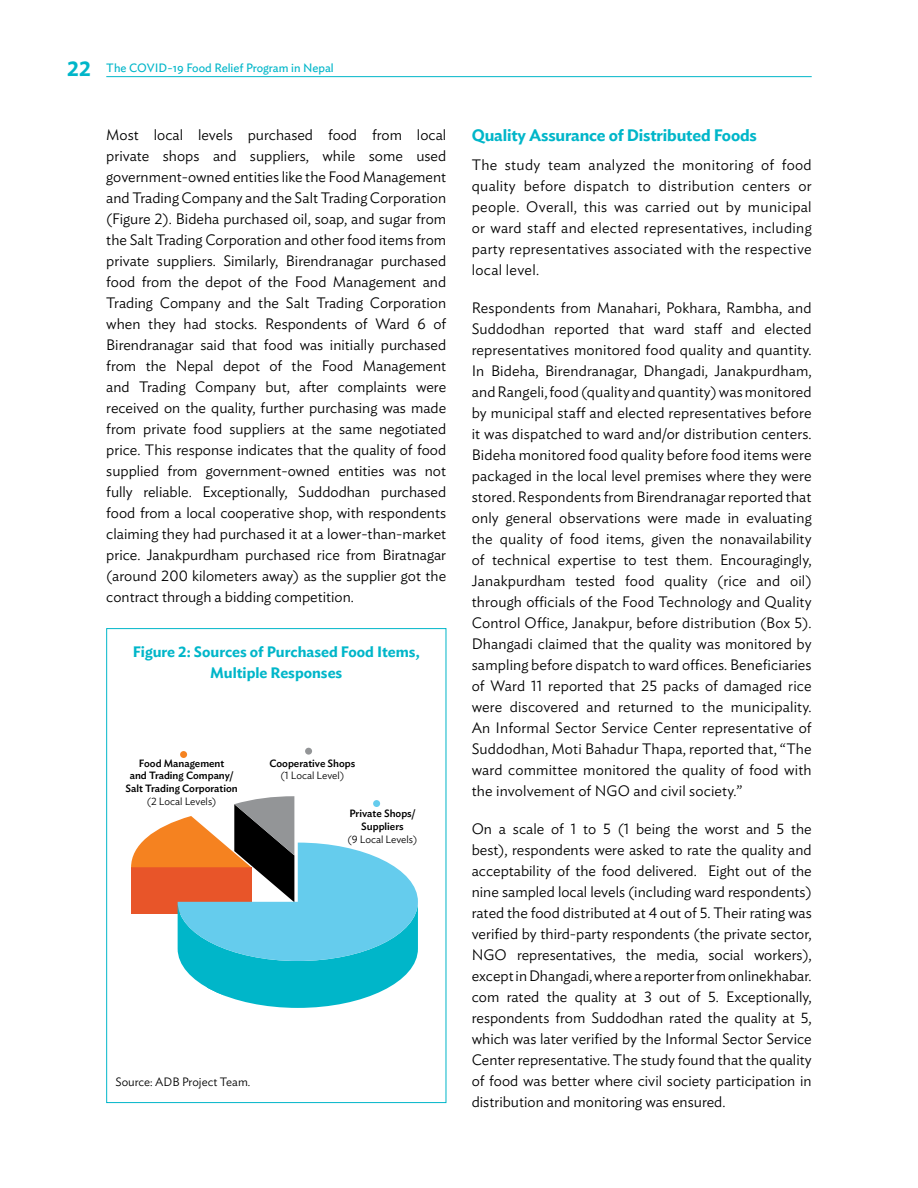
<style>
.page{position:relative;width:918px;height:1188px;background:#fff}
.page>*{position:absolute;margin:0;border:0;box-sizing:border-box;transform-origin:0 0}
.t1{font:600 16.5px "Ideal Sans";letter-spacing:-.01em;color:#00b6c9}
.t2{font:300 15px/21px "Ideal Sans";color:#000;text-align:justify}
.t3{font:600 15px/21px "Ideal Sans";color:#00b6c9;text-align:center}
.t4{font:12px "Ideal Sans";color:#00b6c9}
.t5{font:300 12px "Ideal Sans";color:#000}
.t6{font:500 10.5px/12.6px "Ideal Sans";color:#000;text-align:center}
.t7{font:300 10.5px "Ideal Sans";color:#000}
.s1{font-weight:600;font-size:21px}
</style>
<div class="page">
<hr style="left:106px;top:76px;width:706px;height:1px;background:#00b6c9">
<svg style="left:131px;top:796px;width:287px;height:212px"></svg>
<div style="left:106px;top:628px;width:340px;height:475px;border:1px solid #00b6c9"></div>
<div style="left:180px;top:751px;width:7px;height:7px;background:#f58220;border-radius:50%"></div>
<div style="left:305px;top:748px;width:7px;height:7px;background:#939597;border-radius:50%"></div>
<div style="left:373px;top:800px;width:7px;height:7px;background:#65cced;border-radius:50%"></div>
<p class="t4" style="left:67px;top:59px;width:268px"><span class="s1">22</span> The COVID-19 Food Relief Program in Nepal</p>
<p class="t2" style="left:106px;top:123px;width:341px">Most local levels purchased food from local private shops and suppliers, while some used government-owned entities like the Food Management and Trading Company and the Salt Trading Corporation (Figure 2). Bideha purchased oil, soap, and sugar from the Salt Trading Corporation and other food items from private suppliers. Similarly, Birendranagar purchased food from the depot of the Food Management and Trading Company and the Salt Trading Corporation when they had stocks. Respondents of Ward 6 of Birendranagar said that food was initially purchased from the Nepal depot of the Food Management and Trading Company but, after complaints were received on the quality, further purchasing was made from private food suppliers at the same negotiated price. This response indicates that the quality of food supplied from government-owned entities was not fully reliable. Exceptionally, Suddodhan purchased food from a local cooperative shop, with respondents claiming they had purchased it at a lower-than-market price. Janakpurdham purchased rice from Biratnagar (around 200 kilometers away) as the supplier got the contract through a bidding competition.</p>
<p class="t3" style="left:133px;top:640px;width:288px">Figure 2: Sources of Purchased Food Items,<br>Multiple Responses</p>
<p class="t6" style="left:126px;top:756px;width:114px">Food Management<br>and Trading Company/<br>Salt Trading Corporation</p>
<p class="t7" style="left:147px;top:793px;width:71px">(2 Local Levels)</p>
<p class="t6" style="left:269px;top:756px;width:88px">Cooperative Shops</p>
<p class="t7" style="left:281px;top:768px;width:65px">(1 Local Level)</p>
<p class="t6" style="left:349px;top:807px;width:68px">Private Shops/<br>Suppliers</p>
<p class="t7" style="left:348px;top:831px;width:71px">(9 Local Levels)</p>
<p class="t5" style="left:115px;top:1073px;width:136px">Source: ADB Project Team.</p>
<p class="t1" style="left:472px;top:122px;width:287px">Quality Assurance of Distributed Foods</p>
<p class="t2" style="left:472px;top:153px;width:341px">The study team analyzed the monitoring of food quality before dispatch to distribution centers or people. Overall, this was carried out by municipal or ward staff and elected representatives, including party representatives associated with the respective local level.</p>
<p class="t2" style="left:472px;top:296px;width:341px">Respondents from Manahari, Pokhara, Rambha, and Suddodhan reported that ward staff and elected representatives monitored food quality and quantity.<br>In Bideha, Birendranagar, Dhangadi, Janakpurdham, and Rangeli, food (quality and quantity) was monitored by municipal staff and elected representatives before it was dispatched to ward and/or distribution centers.<br>Bideha monitored food quality before food items were packaged in the local level premises where they were stored. Respondents from Birendranagar reported that only general observations were made in evaluating the quality of food items, given the nonavailability of technical expertise to test them. Encouragingly, Janakpurdham tested food quality (rice and oil) through officials of the Food Technology and Quality Control Office, Janakpur, before distribution (Box 5).<br>Dhangadi claimed that the quality was monitored by sampling before dispatch to ward offices. Beneficiaries of Ward 11 reported that 25 packs of damaged rice were discovered and returned to the municipality.<br>An Informal Sector Service Center representative of Suddodhan, Moti Bahadur Thapa, reported that, “The ward committee monitored the quality of food with the involvement of NGO and civil society.”</p>
<p class="t2" style="left:472px;top:817px;width:342px">On a scale of 1 to 5 (1 being the worst and 5 the best), respondents were asked to rate the quality and acceptability of the food delivered. Eight out of the nine sampled local levels (including ward respondents) rated the food distributed at 4 out of 5. Their rating was verified by third-party respondents (the private sector, NGO representatives, the media, social workers), except in Dhangadi, where a reporter from onlinekhabar. com rated the quality at 3 out of 5. Exceptionally, respondents from Suddodhan rated the quality at 5, which was later verified by the Informal Sector Service Center representative. The study found that the quality of food was better where civil society participation in distribution and monitoring was ensured.</p>
</div>
